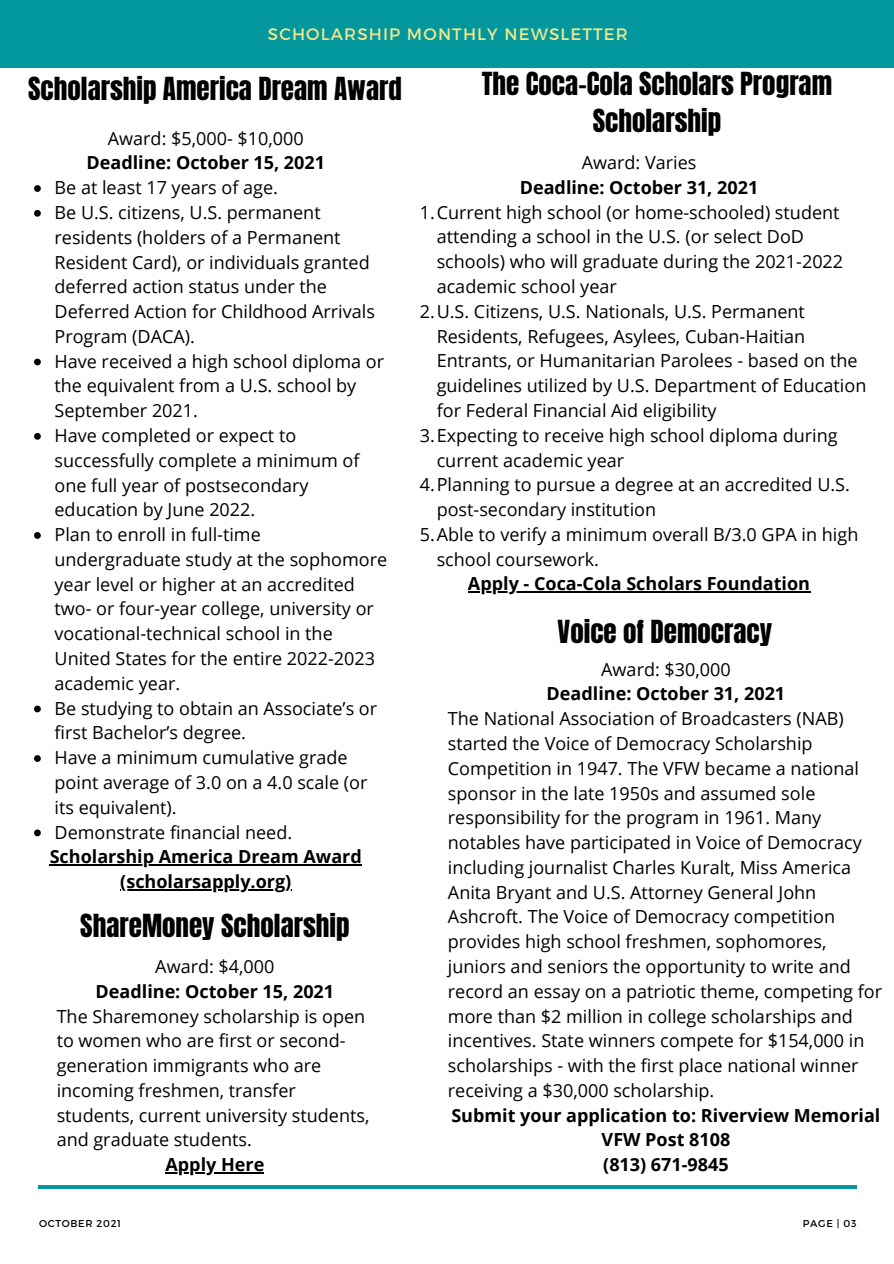
<style>
.page{position:relative;width:894px;height:1264px;background:#fff}
.page>*{position:absolute;margin:0;border:0;box-sizing:border-box;transform-origin:0 0}
.t1{font:27px/37.2px "Anton";color:#000;text-align:center}
.t2{font:18px/24.8px "Open Sans";color:#000}
.t3{font:700 18px/24.8px "Open Sans";color:#000;text-align:center}
.t4{font:16.5px "Montserrat";letter-spacing:.07em;color:#f0e68c}
.t5{font:9.9px "Montserrat";letter-spacing:.07em;color:#000}
</style>
<div class="page">
<div style="left:0;top:0;width:893px;height:68px;background:#03989e"></div>
<hr style="left:38px;top:1185px;width:818px;height:3px;background:#03989e">
<hr style="left:468px;top:591px;width:342px;height:1px;background:#000">
<svg style="left:34px;top:185px;width:7px;height:7px"></svg>
<svg style="left:34px;top:210px;width:7px;height:7px"></svg>
<svg style="left:34px;top:358px;width:7px;height:7px"></svg>
<svg style="left:34px;top:433px;width:7px;height:7px"></svg>
<svg style="left:34px;top:532px;width:7px;height:7px"></svg>
<svg style="left:34px;top:705px;width:7px;height:7px"></svg>
<svg style="left:34px;top:755px;width:7px;height:7px"></svg>
<svg style="left:34px;top:829px;width:7px;height:7px"></svg>
<hr style="left:50px;top:864px;width:312px;height:1px;background:#000">
<hr style="left:120px;top:889px;width:171px;height:1px;background:#000">
<hr style="left:165px;top:1172px;width:99px;height:1px;background:#000">
<p class="t4" style="left:268px;top:23px;width:361px">SCHOLARSHIP MONTHLY NEWSLETTER</p>
<p class="t1" style="left:28px;top:71px;width:375px">Scholarship America Dream Award</p>
<p class="t2" style="left:108px;top:125px;width:197px">Award: $5,000- $10,000</p>
<p class="t3" style="left:86px;top:150px;width:240px">Deadline: October 15, 2021</p>
<p class="t2" style="left:55px;top:175px;width:225px">Be at least 17 years of age.</p>
<p class="t2" style="left:55px;top:199px;width:322px">Be U.S. citizens, U.S. permanent residents (holders of a Permanent<br>Resident Card), or individuals granted deferred action status under the<br>Deferred Action for Childhood Arrivals<br>Program (DACA).</p>
<p class="t2" style="left:55px;top:348px;width:331px">Have received a high school diploma or the equivalent from a U.S. school by<br>September 2021.</p>
<p class="t2" style="left:55px;top:422px;width:306px">Have completed or expect to successfully complete a minimum of one full year of postsecondary education by June 2022.</p>
<p class="t2" style="left:55px;top:521px;width:334px">Plan to enroll in full-time undergraduate study at the sophomore year level or higher at an accredited two- or four-year college, university or vocational-technical school in the United States for the entire 2022-2023 academic year.</p>
<p class="t2" style="left:55px;top:695px;width:324px">Be studying to obtain an Associate’s or first Bachelor’s degree.</p>
<p class="t2" style="left:55px;top:744px;width:314px">Have a minimum cumulative grade point average of 3.0 on a 4.0 scale (or its equivalent).</p>
<p class="t2" style="left:55px;top:819px;width:239px">Demonstrate financial need.</p>
<p class="t3" style="left:50px;top:844px;width:313px">Scholarship America Dream Award (scholarsapply.org)</p>
<p class="t1" style="left:80px;top:907px;width:271px">ShareMoney Scholarship</p>
<p class="t2" style="left:155px;top:953px;width:121px">Award: $4,000</p>
<p class="t3" style="left:95px;top:978px;width:240px">Deadline: October 15, 2021</p>
<p class="t2" style="left:57px;top:1003px;width:314px">The Sharemoney scholarship is open to women who are first or second&shy;generation immigrants who are incoming freshmen, transfer students, current university students, and graduate students.</p>
<p class="t3" style="left:165px;top:1151px;width:100px">Apply Here</p>
<p class="t1" style="left:481px;top:65px;width:352px">The Coca-Cola Scholars Program<br>Scholarship</p>
<p class="t2" style="left:581px;top:150px;width:116px">Award: Varies</p>
<p class="t3" style="left:519px;top:174px;width:240px">Deadline: October 31, 2021</p>
<p class="t2" style="left:436px;top:199px;width:408px;text-indent:-17px">1.Current high school (or home-schooled) student attending a school in the U.S. (or select DoD schools) who will graduate during the 2021-2022 academic school year</p>
<p class="t2" style="left:436px;top:298px;width:431px;text-indent:-17px">2.U.S. Citizens, U.S. Nationals, U.S. Permanent Residents, Refugees, Asylees, Cuban-Haitian Entrants, or Humanitarian Parolees - based on the guidelines utilized by U.S. Department of Education for Federal Financial Aid eligibility</p>
<p class="t2" style="left:436px;top:422px;width:402px;text-indent:-17px">3.Expecting to receive high school diploma during current academic year</p>
<p class="t2" style="left:436px;top:472px;width:414px;text-indent:-17px">4.Planning to pursue a degree at an accredited U.S. post-secondary institution</p>
<p class="t2" style="left:436px;top:521px;width:423px;text-indent:-17px">5.Able to verify a minimum overall B/3.0 GPA in high school coursework.</p>
<p class="t3" style="left:468px;top:571px;width:343px">Apply - Coca-Cola Scholars Foundation</p>
<p class="t1" style="left:557px;top:613px;width:216px">Voice of Democracy</p>
<p class="t2" style="left:601px;top:656px;width:131px">Award: $30,000</p>
<p class="t3" style="left:546px;top:681px;width:240px">Deadline: October 31, 2021</p>
<p class="t2" style="left:448px;top:705px;width:435px">The National Association of Broadcasters (NAB) started the Voice of Democracy Scholarship Competition in 1947. The VFW became a national sponsor in the late 1950s and assumed sole responsibility for the program in 1961. Many notables have participated in Voice of Democracy including journalist Charles Kuralt, Miss America Anita Bryant and U.S. Attorney General John Ashcroft. The Voice of Democracy competition provides high school freshmen, sophomores, juniors and seniors the opportunity to write and record an essay on a patriotic theme, competing for more than $2 million in college scholarships and incentives. State winners compete for $154,000 in scholarships - with the first place national winner receiving a $30,000 scholarship.</p>
<p class="t3" style="left:451px;top:1102px;width:430px">Submit your application to: Riverview Memorial<br>VFW Post 8108</p>
<p class="t3" style="left:603px;top:1151px;width:127px">(813) 671-9845</p>
<p class="t5" style="left:39px;top:1216px;width:84px">OCTOBER 2021</p>
<p class="t5" style="left:802px;top:1216px;width:55px">PAGE | 03</p>
</div>
